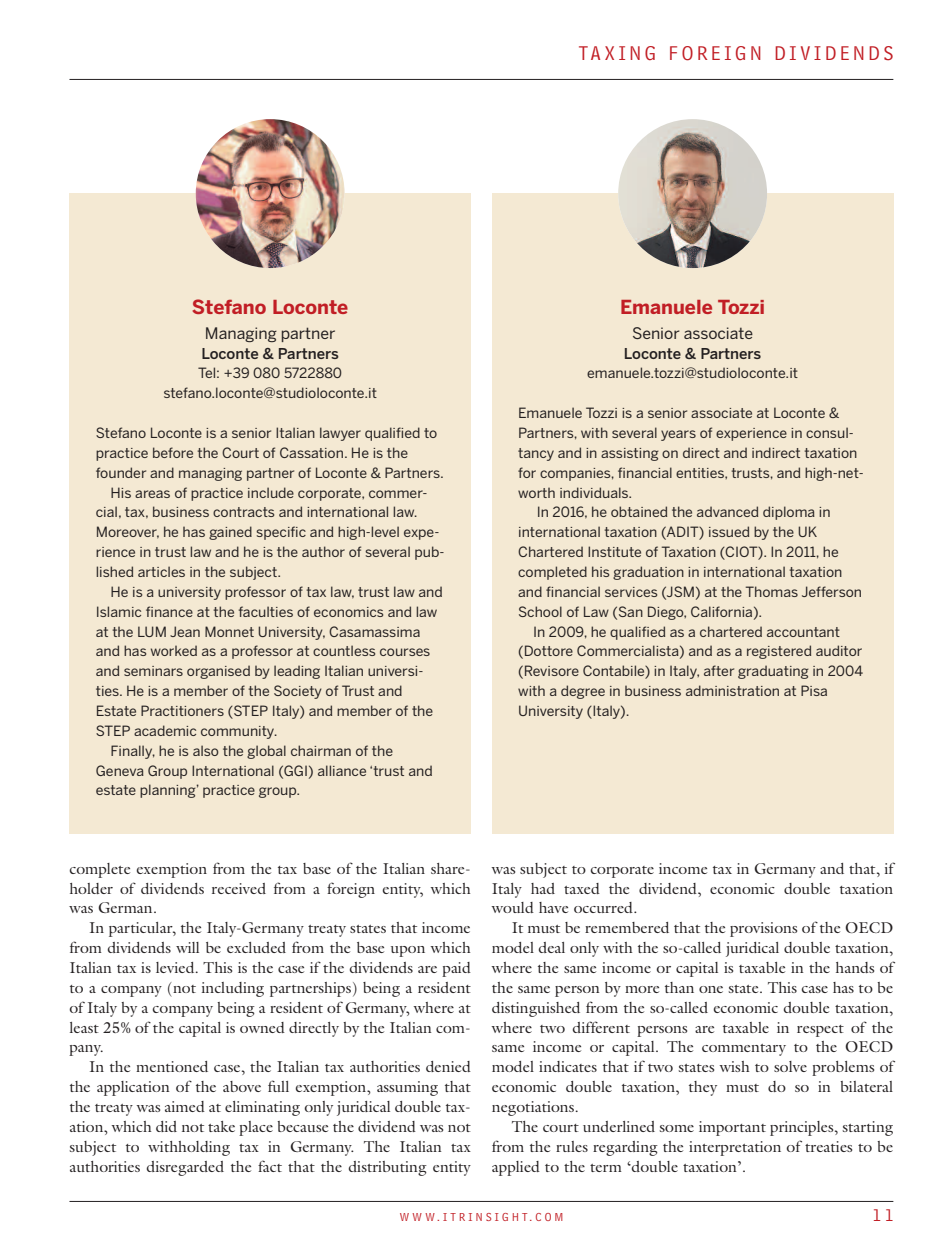
<style>
.page{position:relative;width:943px;height:1256px;background:#fff}
.page>*{position:absolute;margin:0;border:0;box-sizing:border-box;transform-origin:0 0}
.t1{font:21px "Bell Centennial Address";letter-spacing:.18em;color:#c11e25}
.t2{font:700 19.25px "Benton Sans";color:#c11e25}
.t3{font:17.5px "Bell Centennial Address";color:#c11e25}
.t4{font:15.75px/19.8px "Galliard";color:#231f20;text-align:justify}
.t5{font:15.75px "Benton Sans";color:#231f20}
.t6{font:500 14.88px "Benton Sans";color:#231f20}
.t7{font:14px/19.8px "Benton Sans";color:#231f20;text-align:center}
.t8{font:12.25px "Bell Centennial Address";letter-spacing:.265em;color:#c11e25}
</style>
<div class="page">
<hr style="left:69px;top:79px;width:824px;height:1px;background:#231f20">
<hr style="left:69px;top:1200px;width:824px;height:1px;background:#231f20">
<div style="left:69px;top:193px;width:402px;height:640px;background:#f4e9d3"></div>
<svg style="left:196px;top:119px;width:148px;height:149px"></svg>
<img style="left:196px;top:119px;width:148px;height:149px;border-radius:50%">
<div style="left:492px;top:193px;width:401px;height:640px;background:#f4e9d3"></div>
<svg style="left:644px;top:119px;width:123px;height:149px"></svg>
<img style="left:618px;top:119px;width:149px;height:149px;border-radius:50%">
<h1 class="t1" style="left:578px;top:45px;width:316px">TAXING FOREIGN DIVIDENDS</h1>
<h2 class="t2" style="left:192px;top:295px;width:158px">Stefano Loconte</h2>
<p class="t5" style="left:205px;top:323px;width:132px">Managing partner</p>
<p class="t6" style="left:201px;top:344px;width:139px">Loconte &amp; Partners</p>
<p class="t7" style="left:163px;top:363px;width:215px">Tel: +39 080 5722880 stefano.loconte@studioloconte.it</p>
<p class="t7" style="left:96px;top:423px;width:343px">Stefano Loconte is a senior Italian lawyer qualified to</p>
<p class="t7" style="left:96px;top:443px;width:314px">practice before the Court of Cassation. He is the</p>
<p class="t7" style="left:96px;top:462px;width:349px">founder and managing partner of Loconte &amp; Partners.</p>
<p class="t7" style="left:111px;top:482px;width:318px">His areas of practice include corporate, commer-</p>
<p class="t7" style="left:96px;top:502px;width:323px">cial, tax, business contracts and international law.</p>
<p class="t7" style="left:96px;top:522px;width:345px">Moreover, he has gained specific and high-level expe-</p>
<p class="t7" style="left:96px;top:542px;width:350px">rience in trust law and he is the author of several pub-</p>
<p class="t7" style="left:96px;top:562px;width:187px">lished articles in the subject.</p>
<p class="t7" style="left:111px;top:581px;width:334px">He is a university professor of tax law, trust law and</p>
<p class="t7" style="left:96px;top:601px;width:343px">Islamic finance at the faculties of economics and law</p>
<p class="t7" style="left:96px;top:621px;width:326px">at the LUM Jean Monnet University, Casamassima</p>
<p class="t7" style="left:96px;top:641px;width:336px">and has worked as a professor at countless courses</p>
<p class="t7" style="left:96px;top:661px;width:329px">and seminars organised by leading Italian universi-</p>
<p class="t7" style="left:96px;top:681px;width:308px">ties. He is a member of the Society of Trust and</p>
<p class="t7" style="left:96px;top:701px;width:339px">Estate Practitioners (STEP Italy) and member of the</p>
<p class="t7" style="left:96px;top:720px;width:183px">STEP academic community.</p>
<p class="t7" style="left:111px;top:740px;width:284px">Finally, he is also the global chairman of the</p>
<p class="t7" style="left:96px;top:760px;width:338px">Geneva Group International (GGI) alliance ‘trust and</p>
<p class="t7" style="left:96px;top:780px;width:206px">estate planning’ practice group.</p>
<h2 class="t2" style="left:620px;top:295px;width:147px">Emanuele Tozzi</h2>
<p class="t5" style="left:632px;top:323px;width:122px">Senior associate</p>
<p class="t6" style="left:624px;top:344px;width:139px">Loconte &amp; Partners</p>
<p class="t7" style="left:587px;top:363px;width:212px">emanuele.tozzi@studioloconte.it</p>
<p class="t7" style="left:518px;top:403px;width:322px">Emanuele Tozzi is a senior associate at Loconte &amp;</p>
<p class="t7" style="left:518px;top:423px;width:337px">Partners, with several years of experience in consul-</p>
<p class="t7" style="left:518px;top:443px;width:341px">tancy and in assisting on direct and indirect taxation</p>
<p class="t7" style="left:518px;top:462px;width:347px">for companies, financial entities, trusts, and high-net-</p>
<p class="t7" style="left:518px;top:482px;width:116px">worth individuals.</p>
<p class="t7" style="left:536px;top:502px;width:295px">In 2016, he obtained the advanced diploma in</p>
<p class="t7" style="left:518px;top:522px;width:301px">international taxation (ADIT) issued by the UK</p>
<p class="t7" style="left:518px;top:542px;width:322px">Chartered Institute of Taxation (CIOT). In 2011, he</p>
<p class="t7" style="left:518px;top:562px;width:326px">completed his graduation in international taxation</p>
<p class="t7" style="left:518px;top:581px;width:345px">and financial services (JSM) at the Thomas Jefferson</p>
<p class="t7" style="left:518px;top:601px;width:246px">School of Law (San Diego, California).</p>
<p class="t7" style="left:533px;top:621px;width:308px">In 2009, he qualified as a chartered accountant</p>
<p class="t7" style="left:518px;top:641px;width:346px">(Dottore Commercialista) and as a registered auditor</p>
<p class="t7" style="left:518px;top:661px;width:346px">(Revisore Contabile) in Italy, after graduating in 2004</p>
<p class="t7" style="left:518px;top:681px;width:311px">with a degree in business administration at Pisa</p>
<p class="t7" style="left:518px;top:701px;width:113px">University (Italy).</p>
<p class="t4" style="left:69px;top:858px;width:403px">complete exemption from the tax base of the Italian share&shy;holder of dividends received from a foreign entity, which was German.</p>
<p class="t4" style="left:69px;top:917px;width:403px;text-indent:20px">In particular, the Italy-Germany treaty states that income from dividends will be excluded from the base upon which Italian tax is levied. This is the case if the dividends are paid to a company (not including partnerships) being a resident of Italy by a company being a resident of Germany, where at least 25% of the capital is owned directly by the Italian com&shy;pany.</p>
<p class="t4" style="left:69px;top:1056px;width:403px;text-indent:20px">In the mentioned case, the Italian tax authorities denied the application of the above full exemption, assuming that the treaty was aimed at eliminating only juridical double tax&shy;ation, which did not take place because the dividend was not subject to withholding tax in Germany. The Italian tax authorities disregarded the fact that the distributing entity</p>
<p class="t4" style="left:492px;top:858px;width:403px">was subject to corporate income tax in Germany and that, if Italy had taxed the dividend, economic double taxation would have occurred.</p>
<p class="t4" style="left:492px;top:917px;width:403px;text-indent:20px">It must be remembered that the provisions of the OECD model deal only with the so-called juridical double taxation, where the same income or capital is taxable in the hands of the same person by more than one state. This case has to be distinguished from the so-called economic double taxation, where two different persons are taxable in respect of the same income or capital. The commentary to the OECD model indicates that if two states wish to solve problems of economic double taxation, they must do so in bilateral negotiations.</p>
<p class="t4" style="left:492px;top:1116px;width:403px;text-indent:20px">The court underlined some important principles, starting from the rules regarding the interpretation of treaties to be applied to the term ‘double taxation’.</p>
<p class="t8" style="left:400px;top:1212px;width:165px">WWW.ITRINSIGHT.COM</p>
<p class="t3" style="left:873px;top:1208px;width:22px">1 1</p>
</div>
